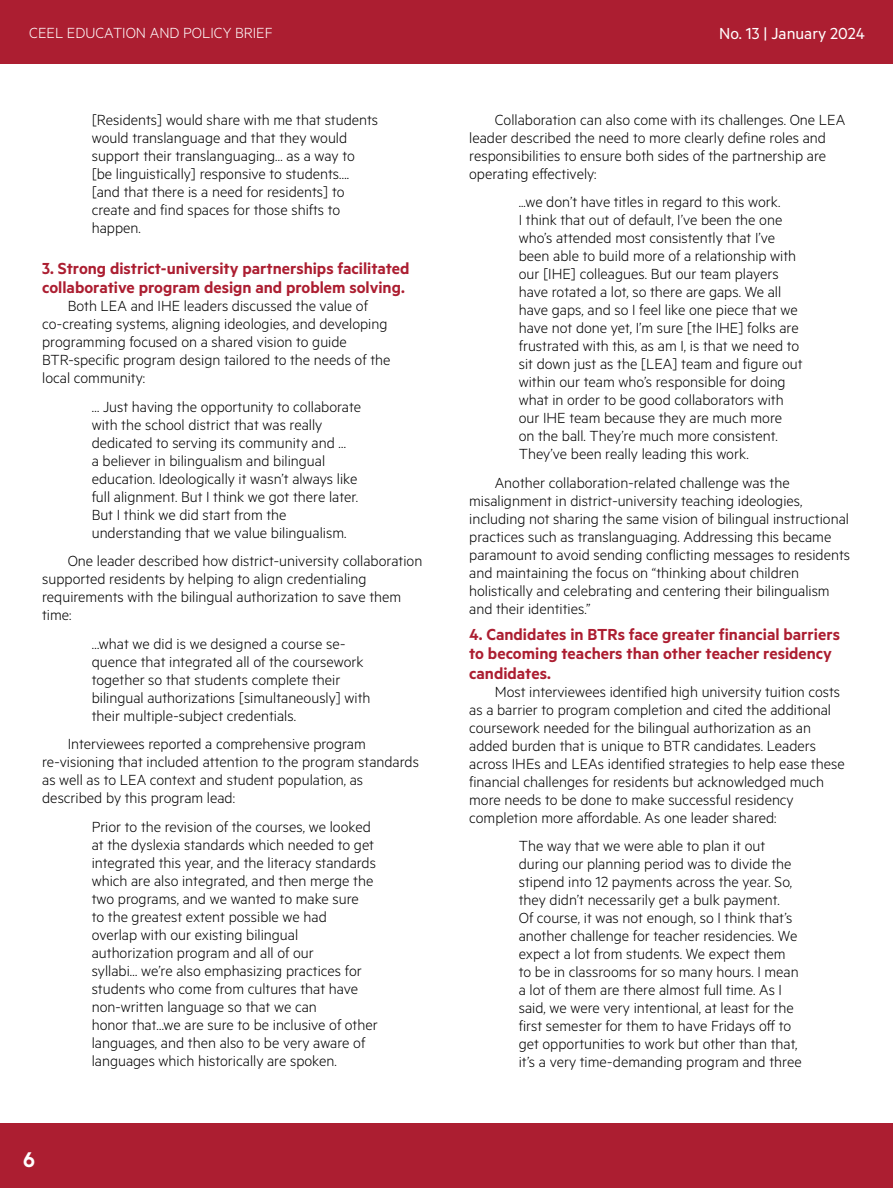
<style>
.page{position:relative;width:893px;height:1188px;background:#fff}
.page>*{position:absolute;margin:0;border:0;box-sizing:border-box;transform-origin:0 0}
.t1{font:600 24px "Metric";color:#fff}
.t2{font:600 18px/19.5px "Metric";color:#ac1e31}
.t3{font:18px "Metric";color:#fff}
.t4{font:300 16.5px/18px "Metric";color:#000}
.t5{font:300 16.5px "Metric";color:#fff}
</style>
<div class="page">
<div style="left:0;top:1124px;width:892px;height:64px;background:#ac1e31"></div>
<div style="left:0;top:0;width:892px;height:63px;background:#ac1e31"></div>
<p class="t5" style="left:29px;top:23px;width:245px">CEEL EDUCATION AND POLICY BRIEF</p>
<p class="t3" style="left:718px;top:23px;width:147px">No. 13 | January 2024</p>
<p class="t4" style="left:92px;top:110px;width:288px">[Residents] would share with me that students would translanguage and that they would support their translanguaging… as a way to [be linguistically] responsive to students…. [and that there is a need for residents] to create and find spaces for those shifts to happen.</p>
<p class="t2" style="left:42px;top:258px;width:368px">3. Strong district-university partnerships facilitated collaborative program design and problem solving.</p>
<p class="t4" style="left:42px;top:297px;width:349px;text-indent:25px">Both LEA and IHE leaders discussed the value of co-creating systems, aligning ideologies, and developing programming focused on a shared vision to guide BTR-specific program design tailored to the needs of the local community:</p>
<p class="t4" style="left:92px;top:397px;width:271px">… Just having the opportunity to collaborate with the school district that was really dedicated to serving its community and …<br>a believer in bilingualism and bilingual education. Ideologically it wasn’t always like full alignment. But I think we got there later.<br>But I think we did start from the understanding that we value bilingualism.</p>
<p class="t4" style="left:42px;top:552px;width:381px;text-indent:25px">One leader described how district-university collaboration supported residents by helping to align credentialing requirements with the bilingual authorization to save them time:</p>
<p class="t4" style="left:92px;top:634px;width:280px">…what we did is we designed a course se&shy;quence that integrated all of the coursework together so that students complete their bilingual authorizations [simultaneously] with their multiple-subject credentials.</p>
<p class="t4" style="left:42px;top:735px;width:378px;text-indent:25px">Interviewees reported a comprehensive program re-visioning that included attention to the program standards as well as to LEA context and student population, as described by this program lead:</p>
<p class="t4" style="left:92px;top:817px;width:287px">Prior to the revision of the courses, we looked at the dyslexia standards which needed to get integrated this year, and the literacy standards which are also integrated, and then merge the two programs, and we wanted to make sure<br>to the greatest extent possible we had<br>overlap with our existing bilingual authorization program and all of our<br>syllabi… we’re also emphasizing practices for students who come from cultures that have non-written language so that we can<br>honor that…we are sure to be inclusive of other languages, and then also to be very aware of languages which historically are spoken.</p>
<h1 class="t1" style="left:23px;top:1145px;width:13px">6</h1>
<p class="t4" style="left:469px;top:110px;width:377px;text-indent:25px">Collaboration can also come with its challenges. One LEA leader described the need to more clearly define roles and responsibilities to ensure both sides of the partnership are operating effectively:</p>
<p class="t4" style="left:518px;top:192px;width:285px">...we don’t have titles in regard to this work.<br>I think that out of default, I’ve been the one who’s attended most consistently that I’ve been able to build more of a relationship with our [IHE] colleagues. But our team players have rotated a lot, so there are gaps. We all have gaps, and so I feel like one piece that we have not done yet, I’m sure [the IHE] folks are frustrated with this, as am I, is that we need to sit down just as the [LEA] team and figure out within our team who’s responsible for doing what in order to be good collaborators with our IHE team because they are much more<br>on the ball. They’re much more consistent.<br>They’ve been really leading this work.</p>
<p class="t4" style="left:469px;top:473px;width:382px;text-indent:25px">Another collaboration-related challenge was the misalignment in district-university teaching ideologies, including not sharing the same vision of bilingual instructional practices such as translanguaging. Addressing this became paramount to avoid sending conflicting messages to residents and maintaining the focus on “thinking about children holistically and celebrating and centering their bilingualism and their identities.”</p>
<p class="t2" style="left:469px;top:624px;width:372px">4. Candidates in BTRs face greater financial barriers to becoming teachers than other teacher residency candidates.</p>
<p class="t4" style="left:469px;top:682px;width:377px;text-indent:25px">Most interviewees identified high university tuition costs as a barrier to program completion and cited the additional coursework needed for the bilingual authorization as an added burden that is unique to BTR candidates. Leaders across IHEs and LEAs identified strategies to help ease these financial challenges for residents but acknowledged much more needs to be done to make successful residency completion more affordable. As one leader shared:</p>
<p class="t4" style="left:518px;top:837px;width:284px">The way that we were able to plan it out during our planning period was to divide the stipend into 12 payments across the year. So, they didn’t necessarily get a bulk payment.<br>Of course, it was not enough, so I think that’s another challenge for teacher residencies. We expect a lot from students. We expect them to be in classrooms for so many hours. I mean a lot of them are there almost full time. As I said, we were very intentional, at least for the first semester for them to have Fridays off to get opportunities to work but other than that, it’s a very time-demanding program and three</p>
</div>
